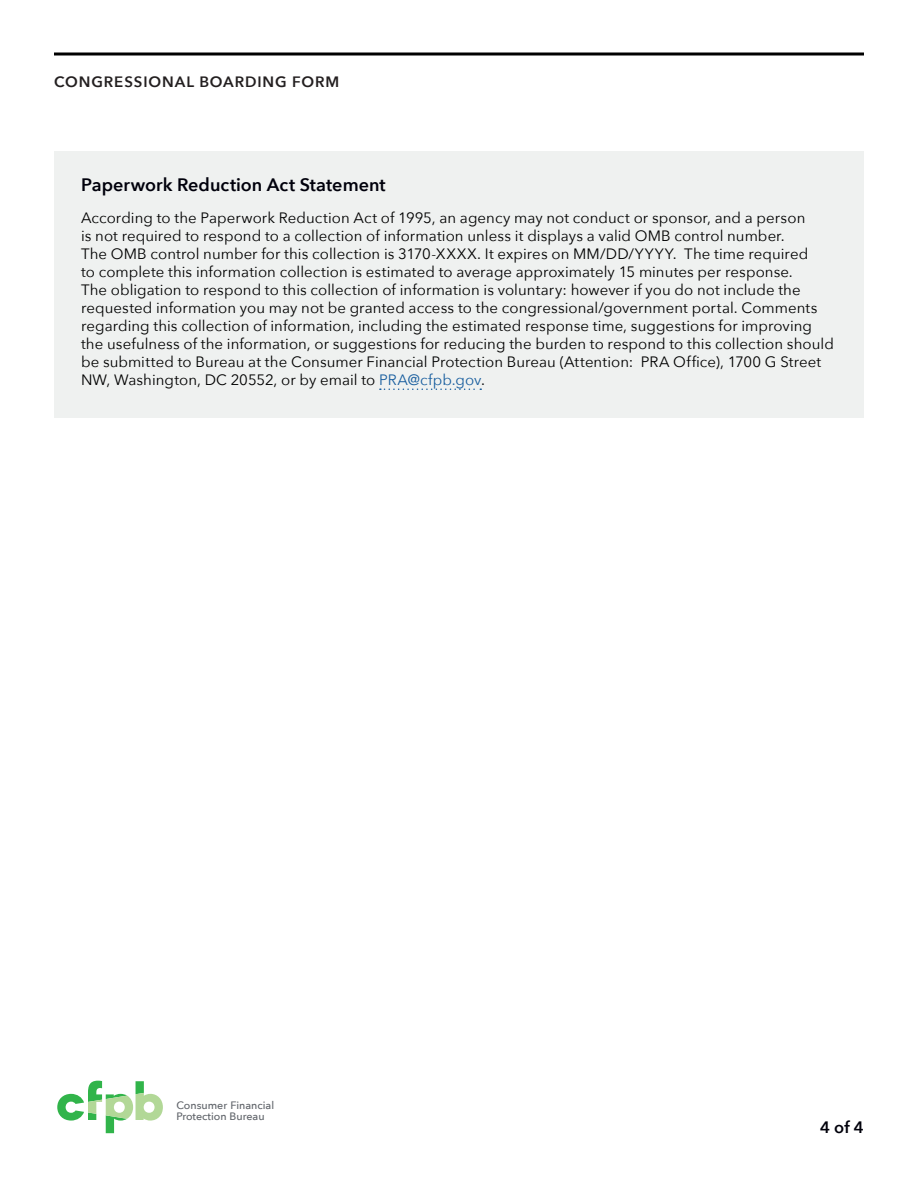
<style>
.page{position:relative;width:918px;height:1188px;background:#fff}
.page>*{position:absolute;margin:0;border:0;box-sizing:border-box;transform-origin:0 0}
.header_4{font:600 18px "Avenir Next";color:#00000b}
.t1{font:600 16.5px "Avenir Next";color:#00000b}
.Body{font:15px/18px "Avenir Next";letter-spacing:.005em;color:#000}
.t2{font:600 15px "Avenir Next";letter-spacing:.06em;color:#231f20}
.t3{font:500 10.65px/10.8px "Avenir Next";color:#5f6369}
.s1{color:#175d9e}
</style>
<div class="page">
<svg style="left:57px;top:1081px;width:106px;height:52px"></svg>
<svg style="left:54px;top:52px;width:810px;height:4px"></svg>
<div style="left:54px;top:152px;width:810px;height:266px;background:#eff1f0"></div>
<svg style="left:380px;top:388px;width:101px;height:2px"></svg>
<p class="t2" style="left:54px;top:69px;width:287px">CONGRESSIONAL BOARDING FORM</p>
<p class="header_4" style="left:81px;top:170px;width:306px">Paperwork Reduction Act Statement</p>
<p class="Body" style="left:81px;top:208px;width:754px">According to the Paperwork Reduction Act of 1995, an agency may not conduct or sponsor, and a person<br>is not required to respond to a collection of information unless it displays a valid OMB control number.<br>The OMB control number for this collection is 3170-XXXX. It expires on MM/DD/YYYY. The time required<br>to complete this information collection is estimated to average approximately 15 minutes per response.<br>The obligation to respond to this collection of information is voluntary: however if you do not include the requested information you may not be granted access to the congressional/government portal. Comments regarding this collection of information, including the estimated response time, suggestions for improving the usefulness of the information, or suggestions for reducing the burden to respond to this collection should be submitted to Bureau at the Consumer Financial Protection Bureau (Attention: PRA Office), 1700 G Street NW, Washington, DC 20552, or by email to <span class="s1">PRA@cfpb.gov</span>.</p>
<p class="t3" style="left:176px;top:1100px;width:99px">Consumer Financial<br>Protection Bureau</p>
<p class="t1" style="left:820px;top:1113px;width:45px">4 of 4</p>
</div>
